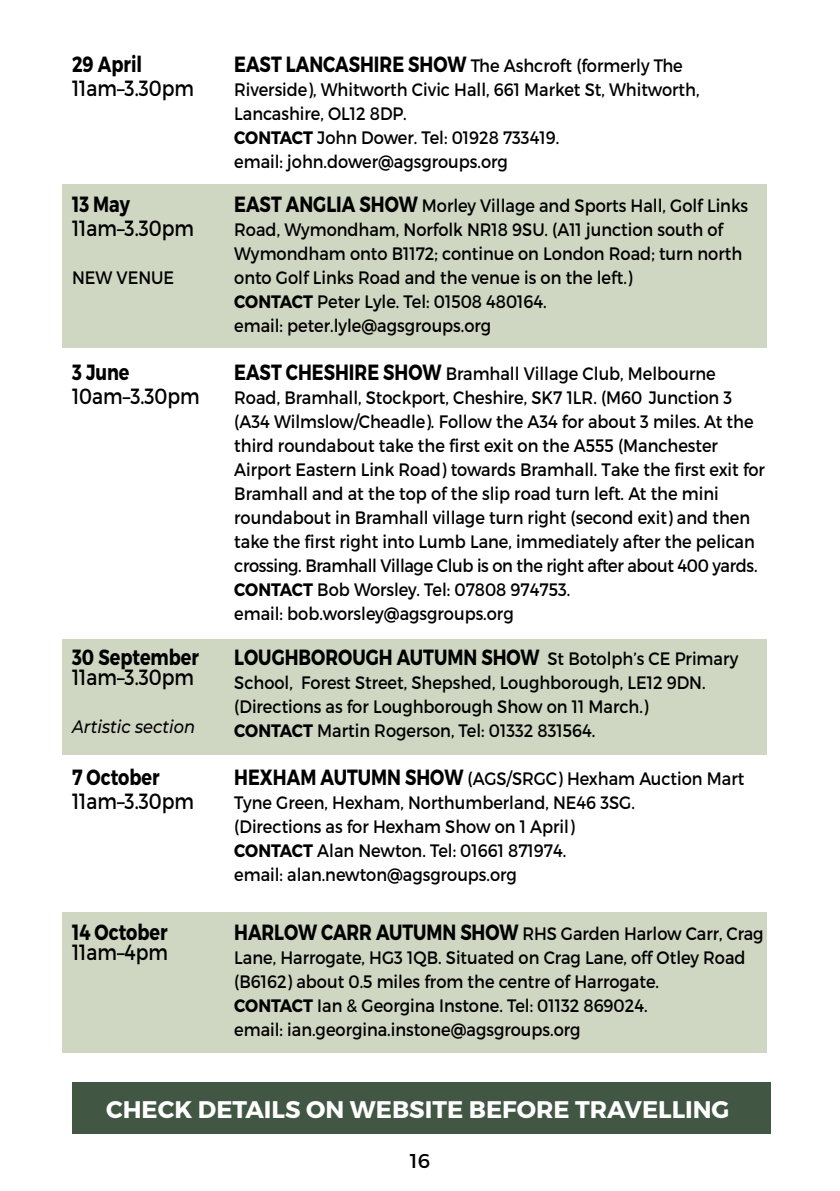
<style>
.page{position:relative;width:840px;height:1191px;background:#fff}
.page>*{position:absolute;margin:0;border:0;box-sizing:border-box;transform-origin:0 0}
.t1{font:700 24px "Montserrat";color:#fff}
.t2{font:700 22px "Montserrat";color:#000;scale:.8 1}
.t3{font:22px "Montserrat";color:#000;scale:.85 1}
.t4{font:20px "Montserrat";color:#000}
.t5{font:18px/24px "Montserrat";color:#000;scale:.9 1}
.t6{font:italic 500 18px "Montserrat";color:#000;scale:.9 1}
.s1{font-weight:700;font-size:22px}
.s2{font-weight:700}
.s3{font-weight:400;font-size:18px}
</style>
<div class="page">
<div style="left:62px;top:912px;width:704px;height:140px;background:#cfd6c2"></div>
<div style="left:62px;top:639px;width:703px;height:115px;background:#cfd6c2"></div>
<div style="left:62px;top:185px;width:703px;height:163px;background:#cfd6c2"></div>
<div style="left:72px;top:1082px;width:697px;height:52px;background:#415643"></div>
<p class="t2" style="left:72px;top:50px;width:89px">29 April</p>
<p class="t5" style="left:234px;top:53px;width:499px"><span class="s1">EAST LANCASHIRE SHOW</span> The Ashcroft (formerly The</p>
<p class="t3" style="left:72px;top:74px;width:145px">11am–3.30pm</p>
<p class="t5" style="left:234px;top:77px;width:518px">Riverside), Whitworth Civic Hall, 661 Market St, Whitworth, Lancashire, OL12 8DP.<br><span class="s2">CONTACT</span> John Dower. Tel: 01928 733419.<br>email: john.dower@agsgroups.org</p>
<p class="t2" style="left:72px;top:190px;width:74px">13 May</p>
<p class="t5" style="left:234px;top:193px;width:572px"><span class="s1">EAST ANGLIA SHOW</span> Morley Village and Sports Hall, Golf Links</p>
<p class="t3" style="left:72px;top:214px;width:145px">11am–3.30pm</p>
<p class="t5" style="left:234px;top:217px;width:565px">Road, Wymondham, Norfolk NR18 9SU. (A11 junction south of<br>Wymondham onto B1172; continue on London Road; turn north</p>
<p class="t5" style="left:72px;top:265px;width:115px">NEW VENUE</p>
<p class="t5" style="left:234px;top:265px;width:444px">onto Golf Links Road and the venue is on the left.)<br><span class="s2">CONTACT</span> Peter Lyle. Tel: 01508 480164.<br>email: peter.lyle@agsgroups.org</p>
<p class="t2" style="left:72px;top:358px;width:73px">3 June</p>
<p class="t5" style="left:234px;top:361px;width:536px"><span class="s1">EAST CHESHIRE SHOW</span> Bramhall Village Club, Melbourne</p>
<p class="t3" style="left:72px;top:382px;width:152px">10am–3.30pm</p>
<p class="t5" style="left:234px;top:385px;width:591px">Road, Bramhall, Stockport, Cheshire, SK7 1LR. (M60 Junction 3 (A34 Wilmslow/Cheadle). Follow the A34 for about 3 miles. At the third roundabout take the first exit on the A555 (Manchester Airport Eastern Link Road) towards Bramhall. Take the first exit for Bramhall and at the top of the slip road turn left. At the mini roundabout in Bramhall village turn right (second exit) and then take the first right into Lumb Lane, immediately after the pelican crossing. Bramhall Village Club is on the right after about 400 yards.<br><span class="s2">CONTACT</span> Bob Worsley. Tel: 07808 974753.<br>email: bob.worsley@agsgroups.org</p>
<p class="t2" style="left:72px;top:644px;width:160px">30 September</p>
<p class="t2" style="left:234px;top:644px;width:631px">LOUGHBOROUGH AUTUMN SHOW <span class="s3">St Botolph’s CE Primary</span></p>
<p class="t3" style="left:72px;top:664px;width:145px">11am–3.30pm</p>
<p class="t5" style="left:234px;top:671px;width:525px">School, Forest Street, Shepshed, Loughborough, LE12 9DN. (Directions as for Loughborough Show on 11 March.)</p>
<p class="t6" style="left:72px;top:714px;width:138px">Artistic section</p>
<p class="t5" style="left:234px;top:719px;width:402px"><span class="s2">CONTACT</span> Martin Rogerson, Tel: 01332 831564.</p>
<p class="t2" style="left:72px;top:764px;width:111px">7 October</p>
<p class="t5" style="left:234px;top:767px;width:568px"><span class="s1">HEXHAM AUTUMN SHOW</span> (AGS/SRGC) Hexham Auction Mart</p>
<p class="t3" style="left:72px;top:788px;width:145px">11am–3.30pm</p>
<p class="t5" style="left:234px;top:791px;width:446px">Tyne Green, Hexham, Northumberland, NE46 3SG. (Directions as for Hexham Show on 1 April)<br><span class="s2">CONTACT</span> Alan Newton. Tel: 01661 871974.<br>email: alan.newton@agsgroups.org</p>
<p class="t2" style="left:72px;top:919px;width:121px">14 October</p>
<p class="t5" style="left:234px;top:922px;width:589px"><span class="s1">HARLOW CARR AUTUMN SHOW</span> RHS Garden Harlow Carr, Crag</p>
<p class="t3" style="left:72px;top:939px;width:114px">11am–4pm</p>
<p class="t5" style="left:234px;top:946px;width:569px">Lane, Harrogate, HG3 1QB. Situated on Crag Lane, off Otley Road (B6162) about 0.5 miles from the centre of Harrogate.<br><span class="s2">CONTACT</span> Ian &amp; Georgina Instone. Tel: 01132 869024.<br>email: ian.georgina.instone@agsgroups.org</p>
<h1 class="t1" style="left:106px;top:1094px;width:624px">CHECK DETAILS ON WEBSITE BEFORE TRAVELLING</h1>
<p class="t4" style="left:410px;top:1148px;width:22px">16</p>
</div>
